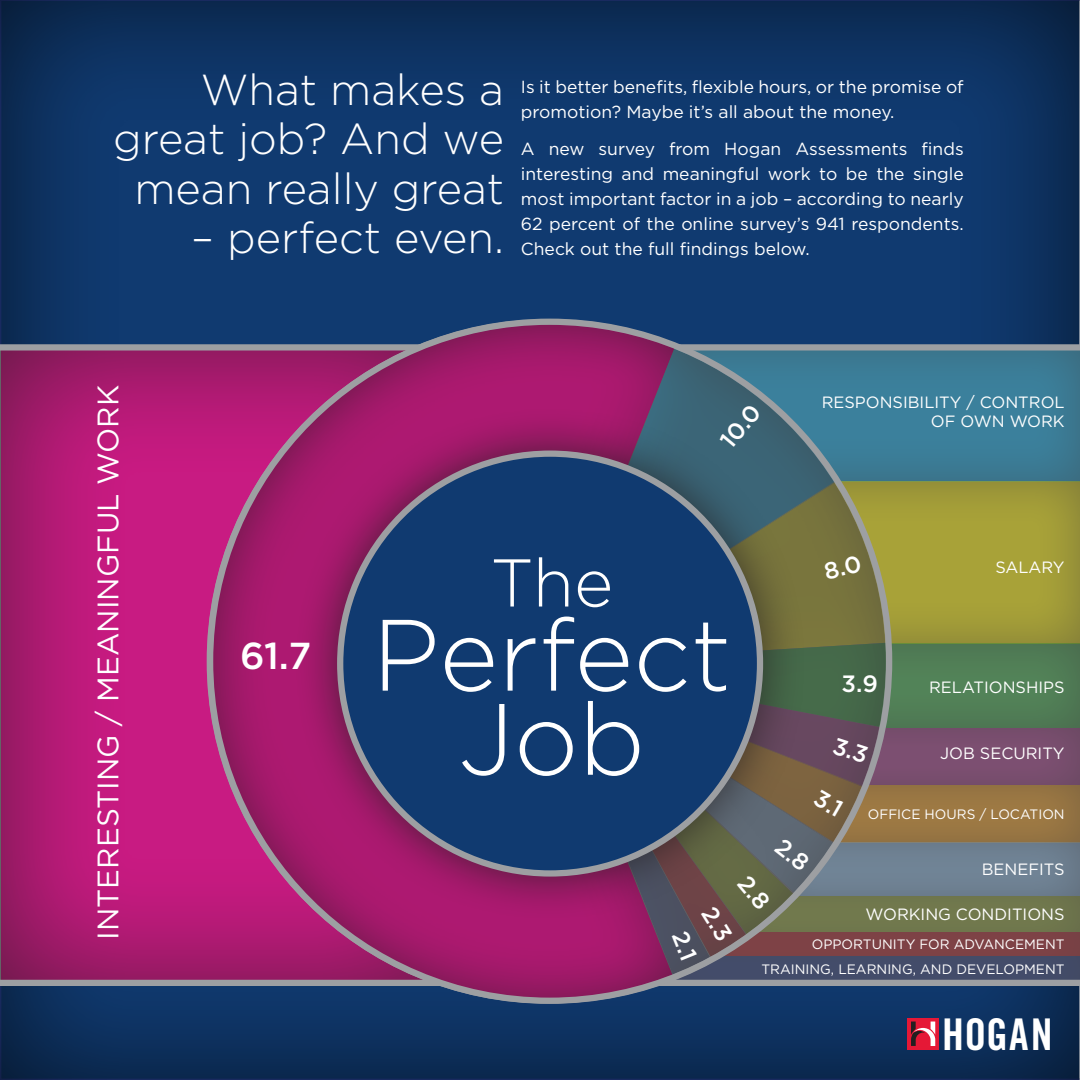
<style>
.page{position:relative;width:1080px;height:1080px;background:#fff}
.page>*{position:absolute;margin:0;border:0;box-sizing:border-box;transform-origin:0 0}
.t1{font:300 101.12px "Gotham";color:#fff}
.t2{font:300 67.38px "Gotham";color:#fff}
.t3{font:43.75px "Trade Gothic Bold Cond Twenty";letter-spacing:.02em;color:#fff}
.t4{font:300 43.38px/49.5px "Gotham";color:#fff;text-align:right}
.t5{font:500 37.5px "Gotham";color:#fff}
.t6{font:29.62px "Gotham";color:#fff}
.t7{font:500 23.62px "Gotham";color:#fff}
.t8{font:17.5px/25px "Gotham";color:#fff}
.t9{font:16.38px "Gotham";color:#fff}
.t10{font:13.62px "Gotham";color:#fff}
</style>
<div class="page">
<div style="left:0;top:0;width:1080px;height:1080px;background:#231f20;opacity:.75"></div>
<div style="left:672px;top:956px;width:408px;height:28px;background:#434c6a"></div>
<div style="left:676px;top:347px;width:404px;height:136px;background:#231f20;opacity:.45"></div>
<div style="left:0;top:347px;width:448px;height:637px;background:#231f20;opacity:.75"></div>
<div style="left:0;top:344px;width:1080px;height:7px;background:#9d9fa2"></div>
<div style="left:0;top:980px;width:1080px;height:6px;background:#9d9fa2"></div>
<div style="left:807px;top:480px;width:273px;height:165px;background:#231f20;opacity:.45"></div>
<div style="left:846px;top:643px;width:234px;height:86px;background:#517e56"></div>
<div style="left:802px;top:727px;width:278px;height:59px;background:#794e6f"></div>
<div style="left:792px;top:784px;width:288px;height:60px;background:#997643"></div>
<div style="left:772px;top:842px;width:308px;height:56px;background:#6e8092"></div>
<div style="left:733px;top:896px;width:347px;height:37px;background:#70784d"></div>
<div style="left:705px;top:931px;width:375px;height:26px;background:#7e4246"></div>
<div style="left:209px;top:323px;width:681px;height:680px;background:#231f20;opacity:.75"></div>
<div style="left:293px;top:407px;width:514px;height:513px;background:#231f20;opacity:.75"></div>
<div style="left:340px;top:454px;width:420px;height:419px;background:#103a70;border-radius:50%"></div>
<div style="left:907px;top:1018px;width:32px;height:32px;background:#e51836"></div>
<svg style="left:911px;top:1022px;width:24px;height:24px"></svg>
<svg style="left:672px;top:837px;width:139px;height:123px"></svg>
<svg style="left:689px;top:643px;width:201px;height:174px"></svg>
<svg style="left:824px;top:554px;width:38px;height:26px"></svg>
<p class="t4" style="left:113px;top:64px;width:393px">What makes a great job? And we mean really great</p>
<p class="t4" style="left:191px;top:213px;width:314px">– perfect even.</p>
<p class="t8" style="left:521px;top:74px;width:444px">Is it better benefits, flexible hours, or the promise of promotion? Maybe it’s all about the money.</p>
<p class="t8" style="left:521px;top:136px;width:444px;text-align:justify">A new survey from Hogan Assessments finds interesting and meaningful work to be the single most important factor in a job – according to nearly 62 percent of the online survey’s 941 respondents.<br>Check out the full findings below.</p>
<p class="t6" style="left:92px;top:940px;width:557px;rotate:-90deg">INTERESTING / MEANINGFUL WORK</p>
<p class="t5" style="left:240px;top:635px;width:73px">61.7</p>
<p class="t7" style="left:714px;top:436px;width:50px;rotate:-50deg">10.0</p>
<p class="t2" style="left:490px;top:546px;width:125px">The</p>
<p class="t1" style="left:372px;top:600px;width:361px">Perfect</p>
<p class="t1" style="left:458px;top:684px;width:188px">Job</p>
<p class="t9" style="left:822px;top:393px;width:245px">RESPONSIBILITY / CONTROL</p>
<p class="t9" style="left:931px;top:413px;width:135px">OF OWN WORK</p>
<p class="t7" style="left:842px;top:670px;width:38px">3.9</p>
<p class="t9" style="left:995px;top:558px;width:71px">SALARY</p>
<p class="t9" style="left:929px;top:678px;width:137px">RELATIONSHIPS</p>
<p class="t9" style="left:940px;top:745px;width:126px">JOB SECURITY</p>
<p class="t10" style="left:868px;top:806px;width:198px">OFFICE HOURS / LOCATION</p>
<p class="t9" style="left:982px;top:860px;width:84px">BENEFITS</p>
<p class="t9" style="left:866px;top:905px;width:201px">WORKING CONDITIONS</p>
<p class="t10" style="left:812px;top:937px;width:254px">OPPORTUNITY FOR ADVANCEMENT</p>
<p class="t10" style="left:761px;top:962px;width:305px">TRAINING, LEARNING, AND DEVELOPMENT</p>
<p class="t3" style="left:942px;top:1008px;width:112px">HOGAN</p>
</div>
